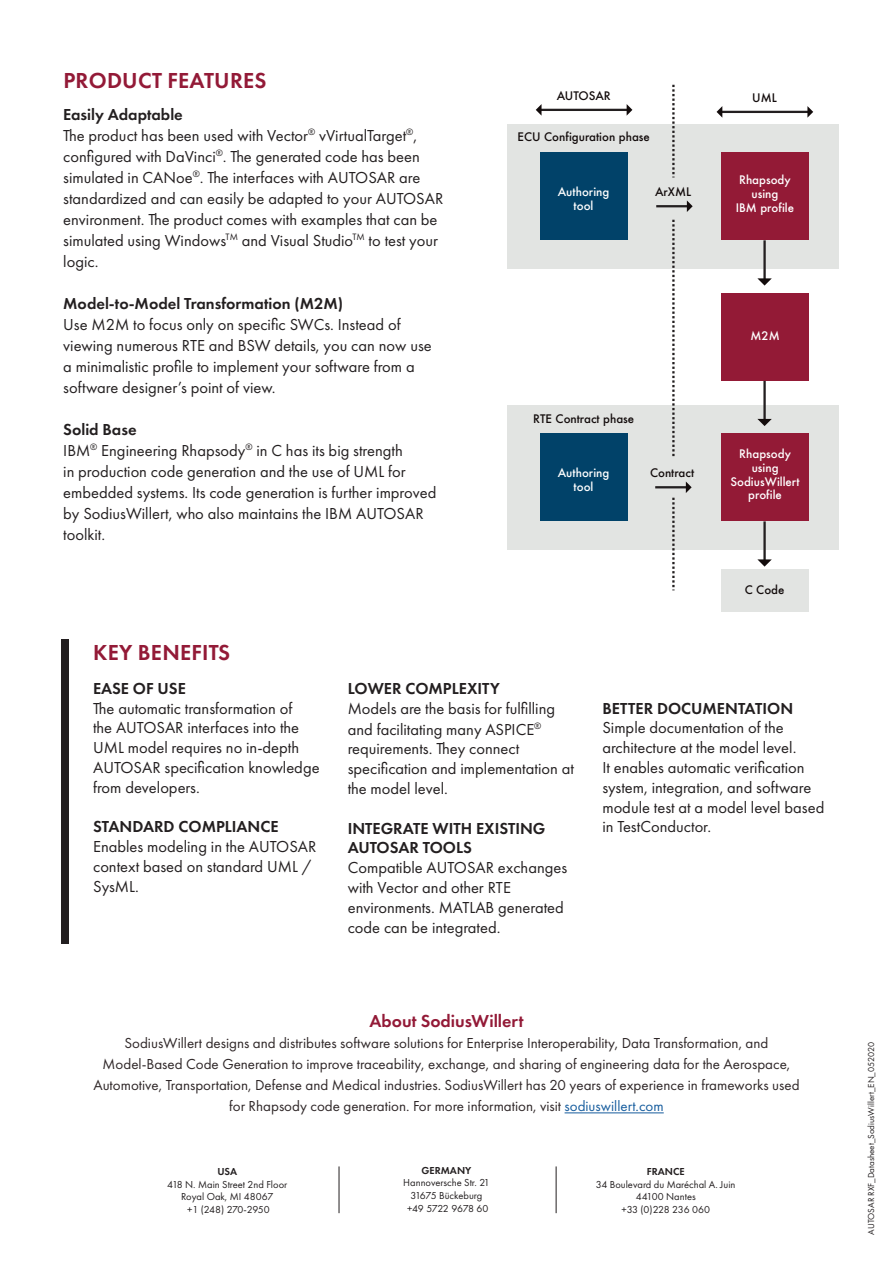
<style>
.page{position:relative;width:893px;height:1263px;background:#fff}
.page>*{position:absolute;margin:0;border:0;box-sizing:border-box;transform-origin:0 0}
.t1{font:600 22.5px "Futura PT";letter-spacing:.01em;color:#931a37}
.t2{font:600 18px "Futura PT";color:#931a37}
.t3{font:16.5px/19.8px "Futura PT";color:#231f20}
.t4{font:600 16.5px/19.8px "Futura PT";color:#231f20}
.t5{font:15px/21px "Futura PT";color:#2f2728;text-align:center}
.t6{font:500 11.55px/13.8px "Futura";color:#fff;text-align:center}
.t7{font:500 11.55px "Futura";color:#130c0c}
.t8{font:10.5px "Futura PT";color:#231f20}
.t9{font:10.5px "Futura PT";letter-spacing:-.04em;color:#231f20}
.t10{font:600 10.5px "Futura PT";color:#231f20}
.t11{font:10.5px "Futura PT";letter-spacing:-.03em;color:#231f20}
.t12{font:9px "Futura PT";color:#231f20}
.s1{color:#175d9e}
</style>
<div class="page">
<div style="left:61px;top:639px;width:7px;height:305px;background:#231f20"></div>
<hr style="left:565px;top:1112px;width:99px;height:1px;background:#175d9e">
<hr style="left:339px;top:1166px;width:1px;height:47px;background:#231f20">
<hr style="left:556px;top:1166px;width:1px;height:47px;background:#231f20">
<div style="left:508px;top:124px;width:331px;height:145px;background:#e2e4e2"></div>
<div style="left:540px;top:152px;width:88px;height:88px;background:#014269"></div>
<div style="left:721px;top:152px;width:88px;height:88px;background:#931a36"></div>
<div style="left:721px;top:293px;width:88px;height:88px;background:#931a36"></div>
<div style="left:508px;top:405px;width:331px;height:145px;background:#e2e4e2"></div>
<div style="left:540px;top:433px;width:88px;height:88px;background:#014269"></div>
<div style="left:721px;top:433px;width:88px;height:88px;background:#931a36"></div>
<svg style="left:672px;top:220px;width:3px;height:237px"></svg>
<hr style="left:539px;top:109px;width:89px;height:2px;background:#231f20">
<svg style="left:536px;top:104px;width:6px;height:12px"></svg>
<svg style="left:627px;top:104px;width:5px;height:12px"></svg>
<hr style="left:720px;top:111px;width:88px;height:2px;background:#231f20">
<svg style="left:717px;top:106px;width:5px;height:12px"></svg>
<svg style="left:807px;top:106px;width:6px;height:12px"></svg>
<hr style="left:656px;top:205px;width:32px;height:2px;background:#231f20">
<svg style="left:687px;top:200px;width:6px;height:12px"></svg>
<svg style="left:672px;top:85px;width:3px;height:92px"></svg>
<svg style="left:672px;top:498px;width:3px;height:92px"></svg>
<hr style="left:655px;top:486px;width:32px;height:2px;background:#231f20">
<svg style="left:686px;top:481px;width:6px;height:12px"></svg>
<div style="left:721px;top:569px;width:88px;height:43px;background:#e2e4e2"></div>
<hr style="left:763px;top:240px;width:3px;height:40px;background:#231f20">
<svg style="left:757px;top:278px;width:15px;height:8px"></svg>
<hr style="left:763px;top:381px;width:3px;height:39px;background:#231f20">
<svg style="left:757px;top:419px;width:15px;height:7px"></svg>
<hr style="left:763px;top:521px;width:3px;height:40px;background:#231f20">
<svg style="left:757px;top:559px;width:15px;height:8px"></svg>
<p class="t1" style="left:63px;top:67px;width:205px">PRODUCT FEATURES</p>
<p class="t4" style="left:63px;top:104px;width:121px">Easily Adaptable</p>
<p class="t3" style="left:63px;top:125px;width:382px;line-height:21px">The product has been used with Vector<sup>®</sup> vVirtualTarget<sup>®</sup>, configured with DaVinci<sup>®</sup>. The generated code has been simulated in CANoe<sup>®</sup>. The interfaces with AUTOSAR are standardized and can easily be adapted to your AUTOSAR environment. The product comes with examples that can be simulated using Windows<sup>TM</sup> and Visual Studio<sup>TM</sup> to test your logic.</p>
<p class="t4" style="left:63px;top:293px;width:281px">Model-to-Model Transformation (M2M)</p>
<p class="t3" style="left:63px;top:314px;width:370px;line-height:21px">Use M2M to focus only on specific SWCs. Instead of viewing numerous RTE and BSW details, you can now use a minimalistic profile to implement your software from a software designer’s point of view.</p>
<p class="t4" style="left:63px;top:419px;width:75px">Solid Base</p>
<p class="t3" style="left:63px;top:440px;width:375px;line-height:21px">IBM<sup>®</sup> Engineering Rhapsody<sup>®</sup> in C has its big strength<br>in production code generation and the use of UML for embedded systems. Its code generation is further improved by SodiusWillert, who also maintains the IBM AUTOSAR toolkit.</p>
<p class="t1" style="left:93px;top:638px;width:139px">KEY BENEFITS</p>
<p class="t7" style="left:557px;top:88px;width:56px">AUTOSAR</p>
<p class="t7" style="left:752px;top:90px;width:26px">UML</p>
<p class="t7" style="left:518px;top:129px;width:134px">ECU Configuration phase</p>
<p class="t6" style="left:558px;top:185px;width:53px">Authoring tool</p>
<p class="t7" style="left:655px;top:184px;width:37px">ArXML</p>
<p class="t6" style="left:736px;top:173px;width:60px">Rhapsody using<br>IBM profile</p>
<p class="t7" style="left:533px;top:411px;width:103px">RTE Contract phase</p>
<p class="t6" style="left:558px;top:466px;width:53px">Authoring</p>
<p class="t7" style="left:650px;top:465px;width:46px">Contract</p>
<p class="t6" style="left:574px;top:480px;width:21px">tool</p>
<p class="t6" style="left:750px;top:329px;width:31px">M2M</p>
<p class="t6" style="left:730px;top:447px;width:71px">Rhapsody using<br>SodiusWillert profile</p>
<p class="t7" style="left:745px;top:582px;width:41px">C Code</p>
<p class="t4" style="left:93px;top:678px;width:94px">EASE OF USE</p>
<p class="t3" style="left:93px;top:698px;width:228px">The automatic transformation of<br>the AUTOSAR interfaces into the<br>UML model requires no in-depth<br>AUTOSAR specification knowledge from developers.</p>
<p class="t4" style="left:93px;top:817px;width:187px">STANDARD COMPLIANCE</p>
<p class="t3" style="left:93px;top:837px;width:225px">Enables modeling in the AUTOSAR context based on standard UML /<br>SysML.</p>
<p class="t4" style="left:348px;top:678px;width:153px">LOWER COMPLEXITY</p>
<p class="t3" style="left:348px;top:698px;width:228px">Models are the basis for fulfilling and facilitating many ASPICE<sup>® </sup>requirements. They connect specification and implementation at the model level.</p>
<p class="t4" style="left:348px;top:818px;width:199px">INTEGRATE WITH EXISTING<br>AUTOSAR TOOLS</p>
<p class="t3" style="left:348px;top:858px;width:221px">Compatible AUTOSAR exchanges with Vector and other RTE environments. MATLAB generated code can be integrated.</p>
<p class="t4" style="left:602px;top:698px;width:192px">BETTER DOCUMENTATION</p>
<p class="t3" style="left:602px;top:718px;width:223px">Simple documentation of the architecture at the model level.<br>It enables automatic verification system, integration, and software module test at a model level based in TestConductor.</p>
<p class="t2" style="left:369px;top:1010px;width:156px">About SodiusWillert</p>
<p class="t5" style="left:93px;top:1033px;width:708px">SodiusWillert designs and distributes software solutions for Enterprise Interoperability, Data Transformation, and Model-Based Code Generation to improve traceability, exchange, and sharing of engineering data for the Aerospace, Automotive, Transportation, Defense and Medical industries. SodiusWillert has 20 years of experience in frameworks used for Rhapsody code generation. For more information, visit <span class="s1">sodiuswillert.com</span></p>
<p class="t10" style="left:217px;top:1165px;width:21px">USA</p>
<p class="t8" style="left:167px;top:1178px;width:122px">418 N. Main Street 2nd Floor</p>
<p class="t8" style="left:181px;top:1190px;width:94px">Royal Oak, MI 48067</p>
<p class="t9" style="left:187px;top:1203px;width:84px">+1 (248) 270-2950</p>
<p class="t10" style="left:422px;top:1164px;width:51px">GERMANY</p>
<p class="t8" style="left:403px;top:1177px;width:88px">Hannoversche Str. 21</p>
<p class="t8" style="left:411px;top:1189px;width:73px">31675 Bückeburg</p>
<p class="t11" style="left:407px;top:1202px;width:83px">+49 5722 9678 60</p>
<p class="t10" style="left:647px;top:1165px;width:39px">FRANCE</p>
<p class="t8" style="left:596px;top:1178px;width:141px">34 Boulevard du Maréchal A. Juin</p>
<p class="t8" style="left:636px;top:1190px;width:62px">44100 Nantes</p>
<p class="t9" style="left:621px;top:1203px;width:90px">+33 (0)228 236 060</p>
<p class="t12" style="left:866px;top:1235px;width:194px;rotate:-90deg">AUTOSAR RXF_Datasheet_SodiusWillert_EN_052020</p>
</div>
